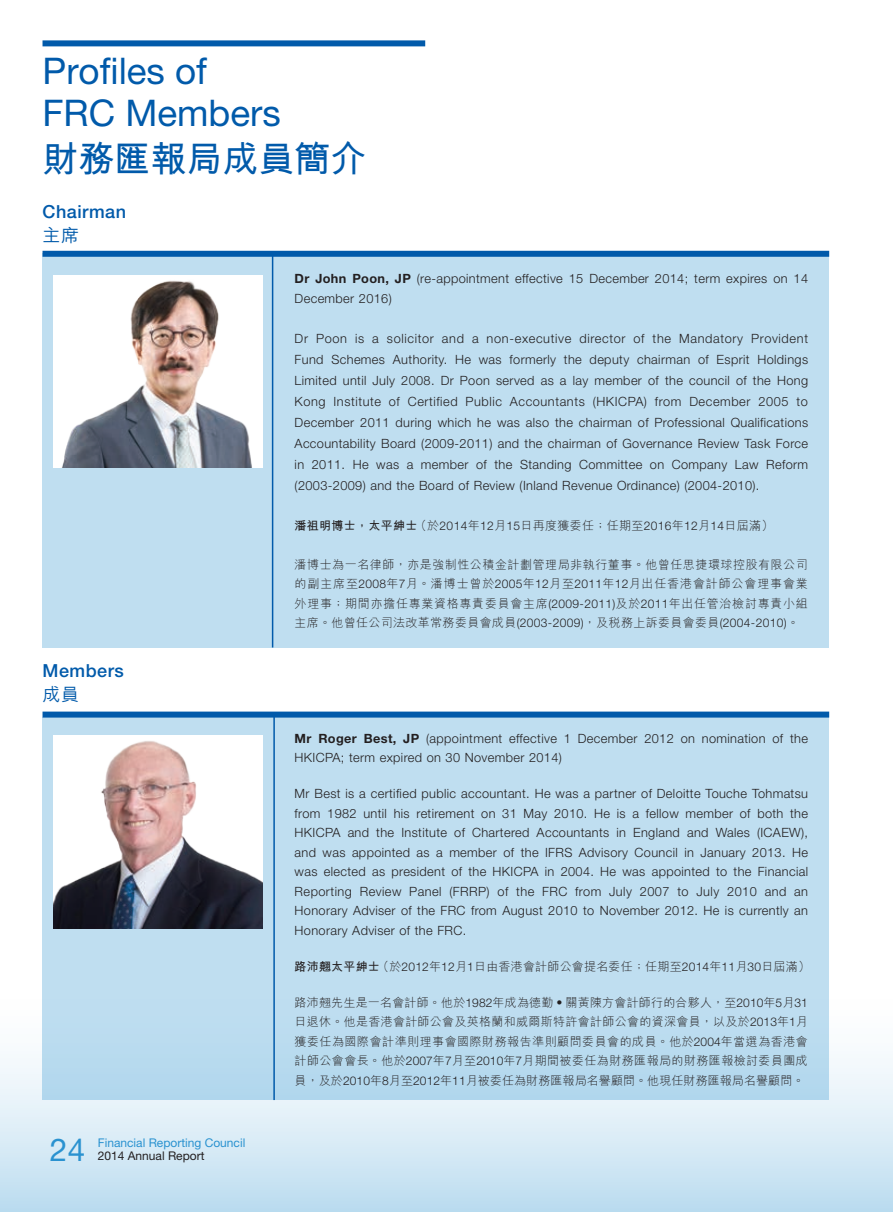
<style>
.page{position:relative;width:893px;height:1212px;background:#fff}
.page>*{position:absolute;margin:0;border:0;box-sizing:border-box;transform-origin:0 0}
.t1{font:36.75px/42px "Helvetica Neue LT Std";color:#015aaa}
.t2{font:700 36px "M Hei HK";color:#015aaa}
.t3{font:31.5px "Helvetica Neue LT Std";color:#2a92d0}
.t4{font:500 18px "Helvetica Neue LT Std";letter-spacing:.03em;color:#015aaa}
.t5{font:500 18px "M Hei HK";color:#015aaa}
.t6{font:300 12.75px/19.5px "Helvetica Neue LT Std";letter-spacing:.03em;color:#231f20}
.t7{font:300 12px/19.5px "M Hei HK";letter-spacing:.03em;color:#231f20;text-align:justify}
.t8{font:12px "Helvetica Neue LT Std";color:#2a92d0}
.t9{font:12px "Helvetica Neue LT Std";color:#231f20}
.s1{font-weight:700}
.s2{font-family:"Helvetica Neue LT Std"}
</style>
<div class="page">
<div style="left:0;top:978px;width:893px;height:234px;background:linear-gradient(to bottom,#fff,#c2e0f1)"></div>
<div style="left:43px;top:40px;width:382px;height:6px;background:#015aaa"></div>
<div style="left:43px;top:717px;width:786px;height:383px;background:#bfdef0"></div>
<div style="left:43px;top:253px;width:786px;height:394px;background:#bfdef0"></div>
<div style="left:43px;top:251px;width:786px;height:6px;background:#015aaa"></div>
<hr style="left:272px;top:253px;width:1px;height:394px;background:#015aaa">
<hr style="left:273px;top:716px;width:2px;height:384px;background:#015aaa">
<img style="left:53px;top:275px;width:210px;height:192px">
<div style="left:43px;top:711px;width:786px;height:6px;background:#015aaa"></div>
<img style="left:53px;top:735px;width:210px;height:193px">
<h1 class="t1" style="left:43px;top:49px;width:240px">Profiles of<br>FRC Members</h1>
<h2 class="t2" style="left:43px;top:133px;width:326px">財務匯報局成員簡介</h2>
<h3 class="t4" style="left:43px;top:200px;width:85px">Chairman</h3>
<h3 class="t5" style="left:43px;top:222px;width:38px">主席</h3>
<h3 class="t4" style="left:43px;top:660px;width:83px">Members</h3>
<h3 class="t5" style="left:43px;top:682px;width:38px">成員</h3>
<h3 class="t3" style="left:50px;top:1130px;width:37px">24</h3>
<p class="t8" style="left:98px;top:1135px;width:149px">Financial Reporting Council</p>
<p class="t9" style="left:98px;top:1149px;width:108px">2014 Annual Report</p>
<p class="t6" style="left:295px;top:269px;width:515px"><span class="s1">Dr John Poon, JP</span> (re-appointment effective 15 December 2014; term expires on 14<br>December 2016)</p>
<p class="t6" style="left:295px;top:328px;width:515px;line-height:21px;text-align:justify">Dr Poon is a solicitor and a non-executive director of the Mandatory Provident Fund Schemes Authority. He was formerly the deputy chairman of Esprit Holdings Limited until July 2008. Dr Poon served as a lay member of the council of the Hong Kong Institute of Certified Public Accountants (HKICPA) from December 2005 to December 2011 during which he was also the chairman of Professional Qualifications Accountability Board (2009-2011) and the chairman of Governance Review Task Force in 2011. He was a member of the Standing Committee on Company Law Reform (2003-2009) and the Board of Review (Inland Revenue Ordinance) (2004-2010).</p>
<p class="t7" style="left:295px;top:515px;width:480px"><span class="s1">潘祖明博士，太平紳士</span>（於<span class="s2">2014</span>年<span class="s2">12</span>月<span class="s2">15</span>日再度獲委任；任期至<span class="s2">2016</span>年<span class="s2">12</span>月<span class="s2">14</span>日屆滿）</p>
<p class="t7" style="left:295px;top:554px;width:515px">潘博士為一名律師，亦是強制性公積金計劃管理局非執行董事。他曾任思捷環球控股有限公司的副主席至<span class="s2">2008</span>年<span class="s2">7</span>月。潘博士曾於<span class="s2">2005</span>年<span class="s2">12</span>月至<span class="s2">2011</span>年<span class="s2">12</span>月出任香港會計師公會理事會業外理事；期間亦擔任專業資格專責委員會主席<span class="s2">(2009-2011)</span>及於<span class="s2">2011</span>年出任管治檢討專責小組主席。他曾任公司法改革常務委員會成員<span class="s2">(2003-2009)</span>，及稅務上訴委員會委員<span class="s2">(2004-2010)</span>。</p>
<p class="t6" style="left:295px;top:728px;width:515px"><span class="s1">Mr Roger Best, JP</span> (appointment effective 1 December 2012 on nomination of the<br>HKICPA; term expired on 30 November 2014)</p>
<p class="t6" style="left:295px;top:784px;width:515px;text-align:justify">Mr Best is a certified public accountant. He was a partner of Deloitte Touche Tohmatsu from 1982 until his retirement on 31 May 2010. He is a fellow member of both the HKICPA and the Institute of Chartered Accountants in England and Wales (ICAEW), and was appointed as a member of the IFRS Advisory Council in January 2013. He was elected as president of the HKICPA in 2004. He was appointed to the Financial Reporting Review Panel (FRRP) of the FRC from July 2007 to July 2010 and an Honorary Adviser of the FRC from August 2010 to November 2012. He is currently an Honorary Adviser of the FRC.</p>
<p class="t7" style="left:295px;top:956px;width:517px"><span class="s1">路沛翹太平紳士</span>（於<span class="s2">2012</span>年<span class="s2">12</span>月<span class="s2">1</span>日由香港會計師公會提名委任；任期至<span class="s2">2014</span>年<span class="s2">11</span>月<span class="s2">30</span>日屆滿）</p>
<p class="t7" style="left:295px;top:992px;width:515px">路沛翹先生是一名會計師。他於<span class="s2">1982</span>年成為德勤•關黃陳方會計師行的合夥人，至<span class="s2">2010</span>年<span class="s2">5</span>月<span class="s2">31</span>日退休。他是香港會計師公會及英格蘭和威爾斯特許會計師公會的資深會員，以及於<span class="s2">2013</span>年<span class="s2">1</span>月獲委任為國際會計準則理事會國際財務報告準則顧問委員會的成員。他於<span class="s2">2004</span>年當選為香港會計師公會會長。他於<span class="s2">2007</span>年<span class="s2">7</span>月至<span class="s2">2010</span>年<span class="s2">7</span>月期間被委任為財務匯報局的財務匯報檢討委員團成員，及於<span class="s2">2010</span>年<span class="s2">8</span>月至<span class="s2">2012</span>年<span class="s2">11</span>月被委任為財務匯報局名譽顧問。他現任財務匯報局名譽顧問。</p>
</div>
